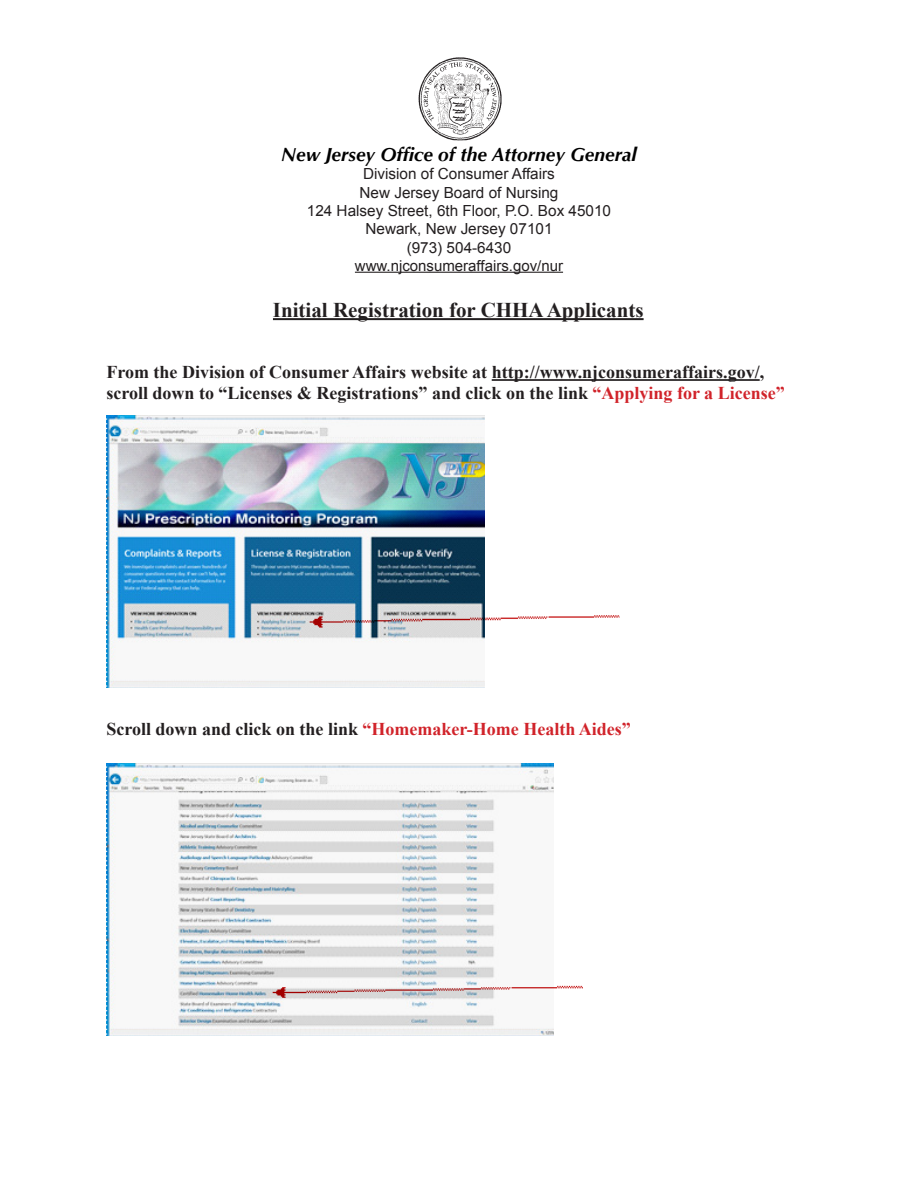
<style>
.page{position:relative;width:918px;height:1188px;background:#fff}
.page>*{position:absolute;margin:0;border:0;box-sizing:border-box;transform-origin:0 0}
.t1{font:700 21px "Times New Roman";color:#231f20}
.t2{font:italic 700 19.2px "Optima";color:#000}
.t3{font:700 18px/21px "Times New Roman";color:#231f20}
.t4{font:15.3px/18.3px "Arial";color:#231f20;text-align:center}
.t5{font:15px "Arial";color:#231f20}
.s1{color:#d1232a}
</style>
<div class="page">
<hr style="left:355px;top:272px;width:208px;height:1px;background:#231f20">
<img style="left:418px;top:57px;width:84px;height:84px">
<hr style="left:273px;top:318px;width:371px;height:2px;background:#231f20">
<hr style="left:492px;top:379px;width:268px;height:2px;background:#231f20">
<img style="left:106px;top:416px;width:379px;height:271px">
<img style="left:106px;top:764px;width:447px;height:271px">
<img style="left:300px;top:612px;width:318px;height:19px">
<div style="left:297px;top:609px;width:324px;height:25px;border:2px solid #fff"></div>
<img style="left:264px;top:982px;width:317px;height:19px">
<div style="left:261px;top:979px;width:323px;height:25px;border:2px solid #fff"></div>
<p class="t2" style="left:281px;top:143px;width:357px">New Jersey Office of the Attorney General</p>
<p class="t4" style="left:307px;top:165px;width:306px">Division of Consumer Affairs<br>New Jersey Board of Nursing<br>124 Halsey Street, 6th Floor, P.O. Box 45010<br>Newark, New Jersey 07101<br>(973) 504-6430</p>
<p class="t5" style="left:355px;top:256px;width:210px">www.njconsumeraffairs.gov/nur</p>
<p class="t1" style="left:273px;top:295px;width:372px">Initial Registration for CHHA Applicants</p>
<p class="t3" style="left:106px;top:361px;width:680px">From the Division of Consumer Affairs website at http://www.njconsumeraffairs.gov/, scroll down to “Licenses &amp; Registrations” and click on the link <span class="s1">“Applying for a License”</span></p>
<p class="t3" style="left:106px;top:718px;width:526px">Scroll down and click on the link <span class="s1">“Homemaker-Home Health Aides”</span></p>
</div>
